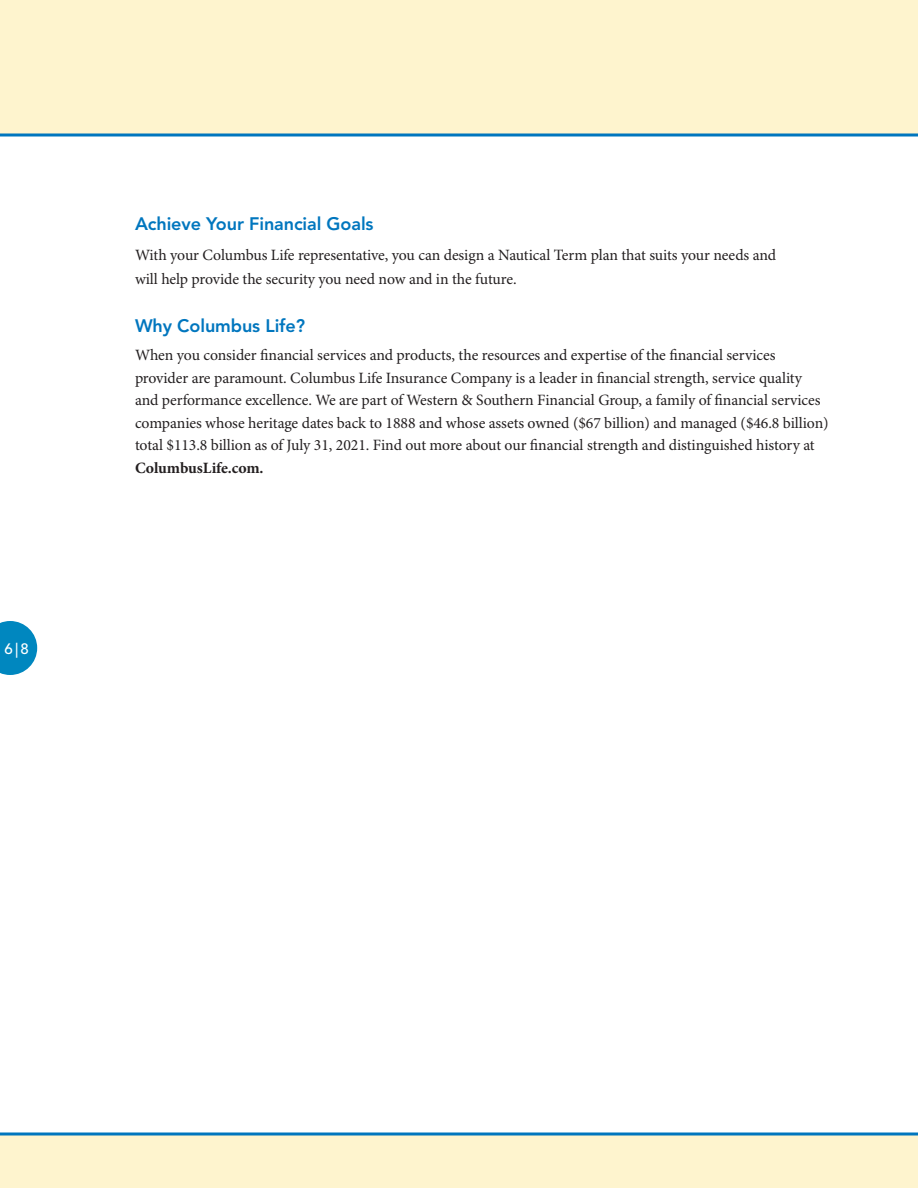
<style>
.page{position:relative;width:918px;height:1188px;background:#fff}
.page>*{position:absolute;margin:0;border:0;box-sizing:border-box;transform-origin:0 0}
.Heads{font:800 18px "Avenir LT Std";letter-spacing:-.005em;color:#0076be}
.t1{font:15.75px/22.5px "Minion Pro";letter-spacing:-.005em;color:#231f20}
.Heads-2{font:500 15px "Avenir LT Std";color:#fff}
.s1{font-weight:700}
</style>
<div class="page">
<svg style="left:0;top:621px;width:37px;height:54px;background:#289ac9"></svg>
<div style="left:0;top:0;width:918px;height:135px;background:#fef4ce"></div>
<div style="left:0;top:1134px;width:918px;height:54px;background:#fef4ce"></div>
<hr style="left:0;top:134px;width:918px;height:2px;background:#0076be">
<svg style="left:0;top:1132px;width:918px;height:4px;background:#3f96c7"></svg>
<p class="Heads-2" style="left:5px;top:640px;width:26px">6|8</p>
<p class="Heads" style="left:135px;top:213px;width:240px">Achieve Your Financial Goals</p>
<p class="t1" style="left:135px;top:243px;width:643px;line-height:24px">With your Columbus Life representative, you can design a Nautical Term plan that suits your needs and will help provide the security you need now and in the future.</p>
<p class="Heads" style="left:135px;top:315px;width:172px">Why Columbus Life?</p>
<p class="t1" style="left:135px;top:344px;width:695px">When you consider financial services and products, the resources and expertise of the financial services provider are paramount. Columbus Life Insurance Company is a leader in financial strength, service quality and performance excellence. We are part of Western &amp; Southern Financial Group, a family of financial services companies whose heritage dates back to 1888 and whose assets owned ($67 billion) and managed ($46.8 billion) total $113.8 billion as of July 31, 2021. Find out more about our financial strength and distinguished history at <span class="s1">ColumbusLife.com.</span></p>
</div>
